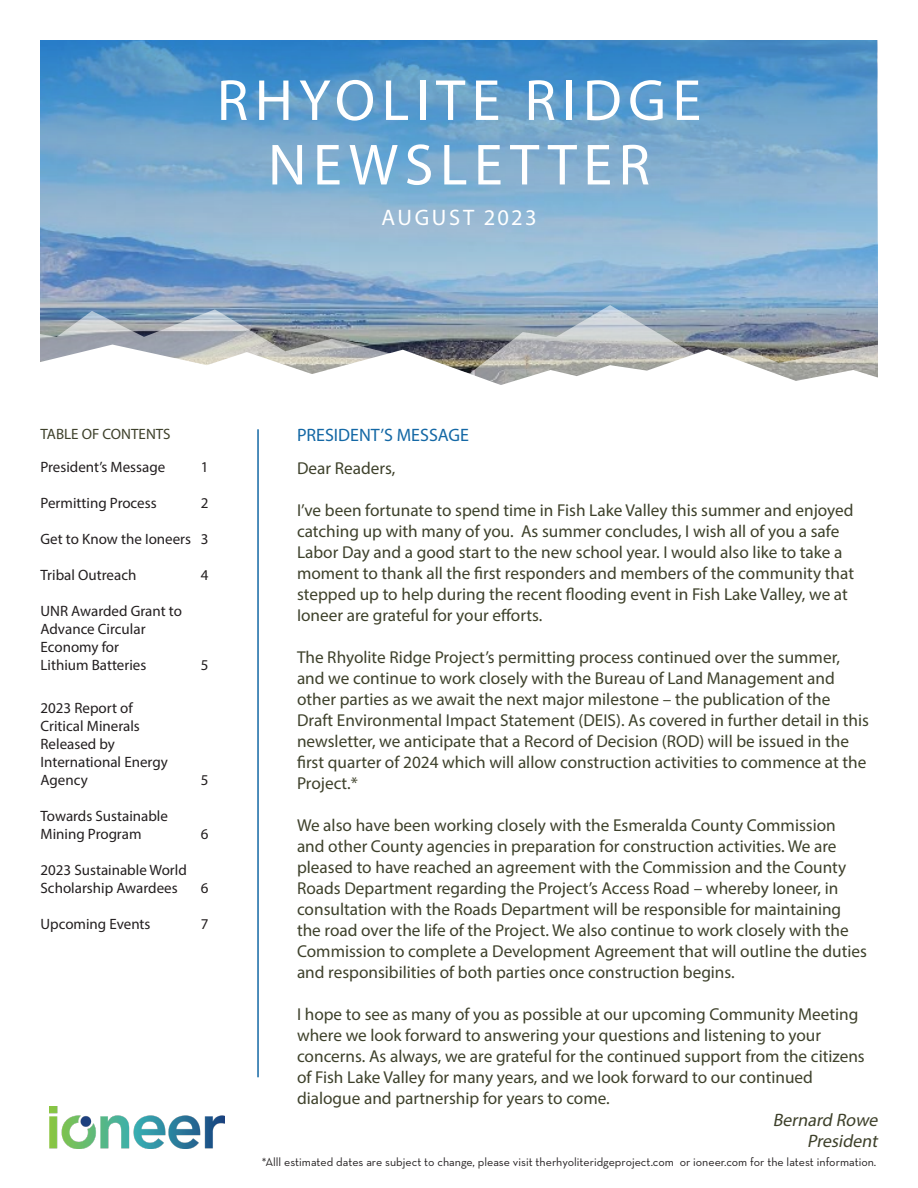
<style>
.page{position:relative;width:918px;height:1188px;background:#fff}
.page>*{position:absolute;margin:0;border:0;box-sizing:border-box;transform-origin:0 0}
.t1{font:58.5px "Myriad Pro";letter-spacing:.11em;color:#fff}
.t2{font:22.5px "Myriad Pro";letter-spacing:.12em;color:#fff}
.t3{font:italic 18px "Myriad Pro";color:#3e412b}
.t4{font:18px "Myriad Pro";color:#1468a5}
.t5{font:17.25px/21px "Myriad Pro";color:#3e412b}
.t6{font:15px/18px "Myriad Pro";color:#231f20}
.t7{font:15px "Myriad Pro";color:#3e412b}
.t8{font:12px "Neutraface Text";color:#231f20}
</style>
<div class="page">
<img style="left:40px;top:285px;width:838px;height:20px">
<svg style="left:40px;top:40px;width:838px;height:245px;background:#71a6cf"></svg>
<img style="left:50px;top:1107px;width:175px;height:42px">
<svg style="left:40px;top:305px;width:838px;height:40px;background:#90a0b0"></svg>
<svg style="left:40px;top:345px;width:838px;height:40px"></svg>
<hr style="left:257px;top:429px;width:2px;height:648px;background:#1468a5">
<p class="t1" style="left:217px;top:64px;width:486px">RHYOLITE RIDGE</p>
<p class="t1" style="left:268px;top:129px;width:383px">NEWSLETTER</p>
<p class="t2" style="left:382px;top:204px;width:156px">AUGUST 2023</p>
<p class="t7" style="left:40px;top:425px;width:132px">TABLE OF CONTENTS</p>
<p class="t4" style="left:297px;top:424px;width:174px">PRESIDENT’S MESSAGE</p>
<p class="t6" style="left:40px;top:458px;width:126px">President’s Message</p>
<p class="t6" style="left:201px;top:458px;width:9px">1</p>
<p class="t6" style="left:40px;top:494px;width:118px">Permitting Process</p>
<p class="t6" style="left:201px;top:494px;width:9px">2</p>
<p class="t6" style="left:40px;top:530px;width:169px">Get to Know the Ioneers 3</p>
<p class="t6" style="left:40px;top:566px;width:97px">Tribal Outreach</p>
<p class="t6" style="left:201px;top:566px;width:9px">4</p>
<p class="t6" style="left:40px;top:602px;width:143px">UNR Awarded Grant to<br>Advance Circular<br>Economy for<br>Lithium Batteries</p>
<p class="t6" style="left:201px;top:656px;width:9px">5</p>
<p class="t6" style="left:40px;top:699px;width:129px">2023 Report of<br>Critical Minerals<br>Released by<br>International Energy<br>Agency</p>
<p class="t6" style="left:40px;top:807px;width:129px">Towards Sustainable<br>Mining Program</p>
<p class="t6" style="left:40px;top:861px;width:148px">2023 Sustainable World<br>Scholarship Awardees</p>
<p class="t6" style="left:201px;top:771px;width:9px">5</p>
<p class="t6" style="left:201px;top:825px;width:9px">6</p>
<p class="t6" style="left:201px;top:879px;width:9px">6</p>
<p class="t6" style="left:40px;top:915px;width:112px">Upcoming Events</p>
<p class="t6" style="left:201px;top:915px;width:9px">7</p>
<p class="t5" style="left:297px;top:457px;width:100px">Dear Readers,</p>
<p class="t5" style="left:297px;top:499px;width:559px">I’ve been fortunate to spend time in Fish Lake Valley this summer and enjoyed catching up with many of you. As summer concludes, I wish all of you a safe Labor Day and a good start to the new school year. I would also like to take a moment to thank all the first responders and members of the community that stepped up to help during the recent flooding event in Fish Lake Valley, we at Ioneer are grateful for your efforts.</p>
<p class="t5" style="left:297px;top:646px;width:574px">The Rhyolite Ridge Project’s permitting process continued over the summer, and we continue to work closely with the Bureau of Land Management and other parties as we await the next major milestone – the publication of the Draft Environmental Impact Statement (DEIS). As covered in further detail in this newsletter, we anticipate that a Record of Decision (ROD) will be issued in the first quarter of 2024 which will allow construction activities to commence at the Project.*</p>
<p class="t5" style="left:297px;top:814px;width:572px">We also have been working closely with the Esmeralda County Commission and other County agencies in preparation for construction activities. We are pleased to have reached an agreement with the Commission and the County Roads Department regarding the Project’s Access Road – whereby Ioneer, in consultation with the Roads Department will be responsible for maintaining the road over the life of the Project. We also continue to work closely with the Commission to complete a Development Agreement that will outline the duties and responsibilities of both parties once construction begins.</p>
<p class="t5" style="left:297px;top:1003px;width:569px">I hope to see as many of you as possible at our upcoming Community Meeting where we look forward to answering your questions and listening to your concerns. As always, we are grateful for the continued support from the citizens of Fish Lake Valley for many years, and we look forward to our continued dialogue and partnership for years to come.</p>
<p class="t3" style="left:773px;top:1109px;width:110px">Bernard Rowe</p>
<p class="t3" style="left:807px;top:1130px;width:76px">President</p>
<p class="t8" style="left:262px;top:1154px;width:616px">*Alll estimated dates are subject to change, please visit therhyoliteridgeproject.com or ioneer.com for the latest information.</p>
</div>
